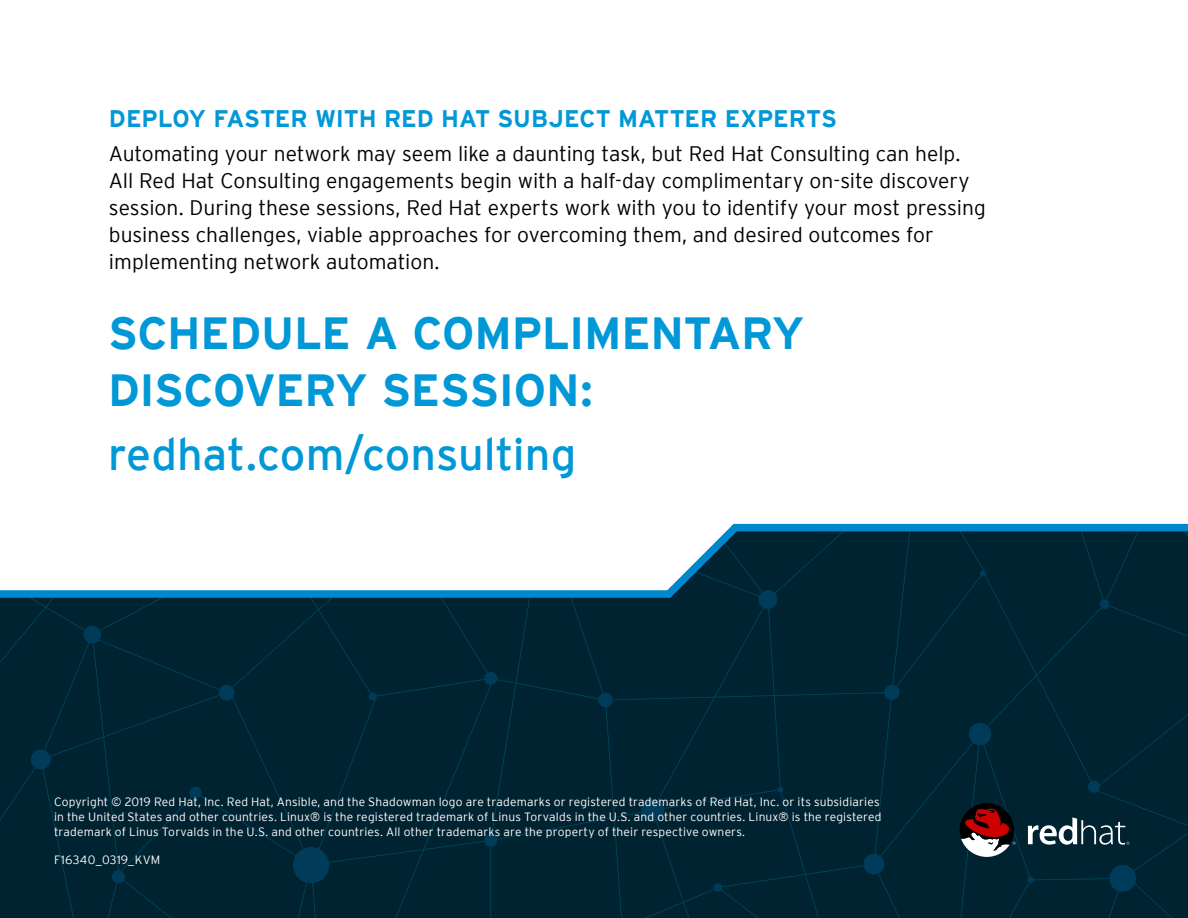
<style>
.page{position:relative;width:1188px;height:918px;background:#fff}
.page>*{position:absolute;margin:0;border:0;box-sizing:border-box;transform-origin:0 0}
.t1{font:700 45px/57px "Interstate";letter-spacing:-.01em;color:#0098d6}
.t2{font:45px "Interstate";color:#0098d6}
.t3{font:700 24px "Interstate";letter-spacing:-.005em;color:#0098d6}
.t4{font:300 21px/27px "Interstate";color:#000}
.t5{font:300 12px/15px "Interstate";letter-spacing:.015em;color:#fff}
</style>
<div class="page">
<svg style="left:0;top:524px;width:1188px;height:394px;background:#1a3c4a"></svg>
<h2 class="t3" style="left:109px;top:105px;width:730px">DEPLOY FASTER WITH RED HAT SUBJECT MATTER EXPERTS</h2>
<p class="t4" style="left:109px;top:140px;width:878px">Automating your network may seem like a daunting task, but Red Hat Consulting can help.<br>All Red Hat Consulting engagements begin with a half-day complimentary on-site discovery session. During these sessions, Red Hat experts work with you to identify your most pressing business challenges, viable approaches for overcoming them, and desired outcomes for implementing network automation.</p>
<h1 class="t1" style="left:108px;top:305px;width:698px">SCHEDULE A COMPLIMENTARY<br>DISCOVERY SESSION:</h1>
<h1 class="t2" style="left:108px;top:429px;width:470px">redhat.com/consulting</h1>
<p class="t5" style="left:54px;top:794px;width:829px">Copyright © 2019 Red Hat, Inc. Red Hat, Ansible, and the Shadowman logo are trademarks or registered trademarks of Red Hat, Inc. or its subsidiaries in the United States and other countries. Linux® is the registered trademark of Linus Torvalds in the U.S. and other countries. Linux® is the registered trademark of Linus Torvalds in the U.S. and other countries. All other trademarks are the property of their respective owners.</p>
<p class="t5" style="left:54px;top:852px;width:108px">F16340_0319_KVM</p>
</div>
